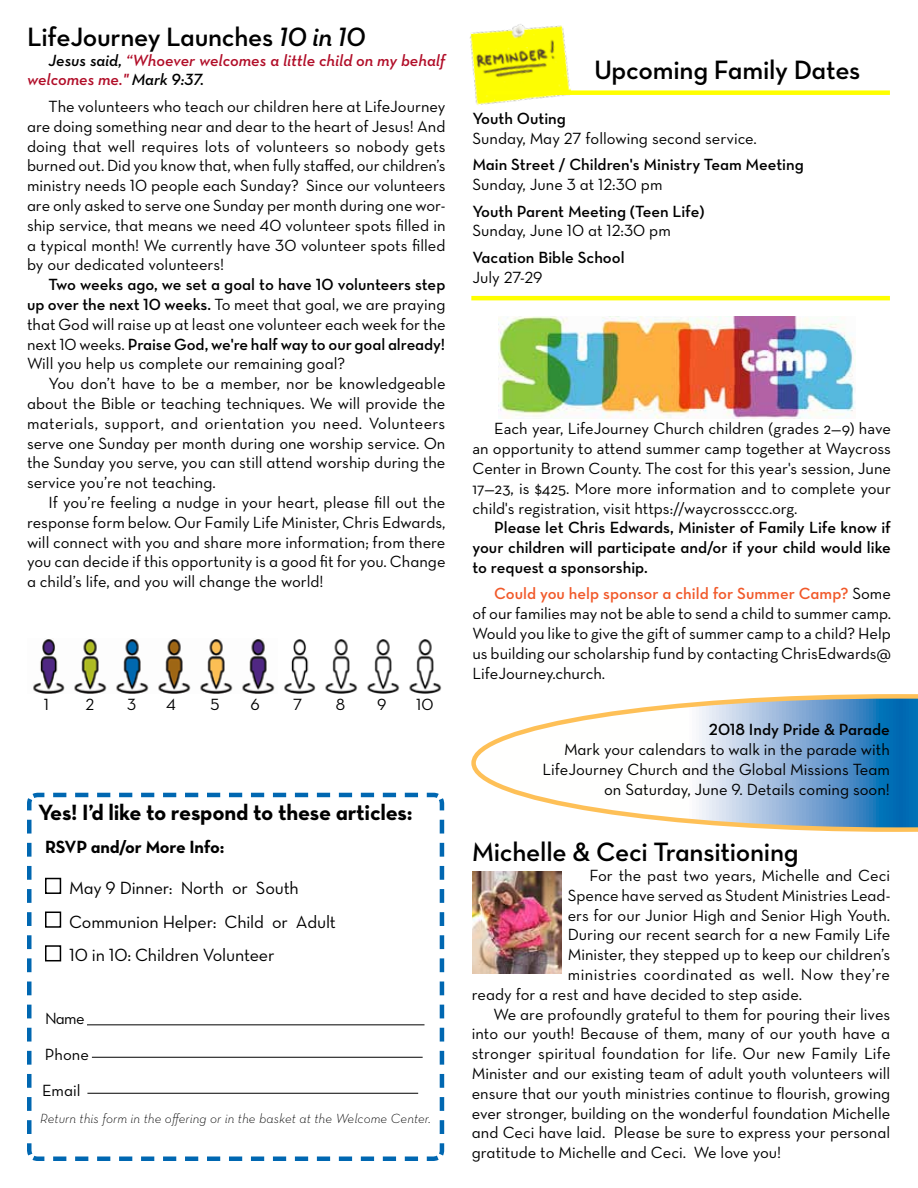
<style>
.page{position:relative;width:918px;height:1188px;background:#fff}
.page>*{position:absolute;margin:0;border:0;box-sizing:border-box;transform-origin:0 0}
.t1{font:27px "Neutra Text Demi Alt";letter-spacing:-.01em;color:#000}
.t2{font:22.5px "Neutra Text Bold Alt";letter-spacing:-.01em;color:#000}
.t3{font:18px/33.8px "Neutra Text Book Alt";letter-spacing:-.01em;color:#000}
.t4{font:18px "Neutra Text Bold Alt";letter-spacing:-.01em;color:#000}
.t5{font:16.5px/19.8px "Neutra Text Book Alt";color:#000}
.t6{font:16.5px/19.8px "Neutra Text";color:#000;text-align:justify}
.t7{font:16.5px/19.8px "Neutra Text Demi Alt";color:#000;text-align:justify}
.t8{font:16.5px/19.8px "Neutra Text Demi Italic Alt";color:#b10d28}
.t9{font:16.5px "Neutra Text Book Alt";letter-spacing:.02em;color:#000}
.t10{font:16.5px "Neutra Text Demi Alt";color:#f1592a}
.t11{font:16.5px "Neutra Text Book Alt";letter-spacing:.025em;color:#000}
.t12{font:13.5px "Neutra Text Light Italic Alt";letter-spacing:.005em;color:#000}
.s1{font-family:"Neutra Text Demi Italic Alt"}
.s2{color:#000}
.s3{font-family:"Neutra Text Demi Alt"}
.s4{font-family:"Neutra Text Book Alt"}
.s5{font-family:"Neutra Text";color:#000}
</style>
<div class="page">
<svg style="left:27px;top:792px;width:418px;height:369px"></svg>
<img style="left:499px;top:317px;width:356px;height:101px">
<img style="left:472px;top:872px;width:89px;height:101px">
<img style="left:33px;top:639px;width:367px;height:55px">
<img style="left:409px;top:639px;width:33px;height:55px">
<img style="left:469px;top:24px;width:102px;height:82px">
<div style="left:486px;top:90px;width:404px;height:5px;background:#ff0"></div>
<hr style="left:471px;top:296px;width:419px;height:4px;background:#ff0">
<svg style="left:471px;top:694px;width:447px;height:138px"></svg>
<h1 class="t1" style="left:27px;top:20px;width:340px">LifeJourney Launches <span class="s1">10 in 10</span></h1>
<p class="t8" style="left:27px;top:50px;width:420px;text-indent:22px"><span class="s2">Jesus said,</span> “Whoever welcomes a little child on my behalf welcomes me." <span class="s2">Mark 9:37.</span></p>
<p class="t5" style="left:27px;top:96px;width:420px;text-align:justify;text-indent:22px">The volunteers who teach our children here at LifeJourney are doing something near and dear to the heart of Jesus! And doing that well requires lots of volunteers so nobody gets burned out. Did you know that, when fully staffed, our children’s ministry needs 10 people each Sunday? Since our volunteers are only asked to serve one Sunday per month during one wor&shy;ship service, that means we need 40 volunteer spots filled in a typical month! We currently have 30 volunteer spots filled by our dedicated volunteers!</p>
<p class="t7" style="left:49px;top:274px;width:398px">Two weeks ago, we set a goal to have 10 volunteers step</p>
<p class="t5" style="left:27px;top:294px;width:420px"><span class="s3">up over the next 10 weeks.</span> To meet that goal, we are praying that God will raise up at least one volunteer each week for the</p>
<p class="t7" style="left:27px;top:334px;width:420px"><span class="s4">next 10 weeks.</span> Praise God, we're half way to our goal already!</p>
<p class="t5" style="left:27px;top:354px;width:320px">Will you help us complete our remaining goal?</p>
<p class="t5" style="left:49px;top:373px;width:399px">You don’t have to be a member, nor be knowledgeable</p>
<p class="t5" style="left:27px;top:393px;width:420px">about the Bible or teaching techniques. We will provide the</p>
<p class="t9" style="left:27px;top:413px;width:420px">materials, support, and orientation you need. Volunteers</p>
<p class="t5" style="left:27px;top:433px;width:420px">serve one Sunday per month during one worship service. On</p>
<p class="t5" style="left:27px;top:453px;width:420px">the Sunday you serve, you can still attend worship during the</p>
<p class="t5" style="left:27px;top:472px;width:190px">service you’re not teaching.</p>
<p class="t5" style="left:49px;top:492px;width:398px">If you’re feeling a nudge in your heart, please fill out the</p>
<p class="t5" style="left:27px;top:512px;width:420px">response form below. Our Family Life Minister, Chris Edwards,</p>
<p class="t5" style="left:27px;top:532px;width:420px">will connect with you and share more information; from there</p>
<p class="t5" style="left:27px;top:552px;width:420px">you can decide if this opportunity is a good fit for you. Change</p>
<p class="t5" style="left:27px;top:571px;width:298px">a child’s life, and you will change the world!</p>
<p class="t5" style="left:44px;top:695px;width:7px">1</p>
<p class="t5" style="left:85px;top:695px;width:10px">2</p>
<p class="t5" style="left:127px;top:695px;width:11px">3</p>
<p class="t5" style="left:166px;top:695px;width:11px">4</p>
<p class="t5" style="left:211px;top:695px;width:11px">5</p>
<p class="t5" style="left:251px;top:695px;width:11px">6</p>
<p class="t5" style="left:293px;top:695px;width:11px">7</p>
<p class="t5" style="left:336px;top:695px;width:11px">8</p>
<p class="t5" style="left:377px;top:695px;width:11px">9</p>
<p class="t5" style="left:416px;top:695px;width:19px">10</p>
<h2 class="t2" style="left:38px;top:798px;width:376px">Yes! I’d like to respond to these articles:</h2>
<p class="t4" style="left:45px;top:836px;width:181px">RSVP and/or More Info:</p>
<p class="t3" style="left:69px;top:871px;width:268px">May 9 Dinner: North or South<br>Communion Helper: Child or Adult<br>10 in 10: Children Volunteer</p>
<p class="t5" style="left:42px;top:1001px;width:48px;line-height:36px">Name<br>Phone<br>Email</p>
<p class="t12" style="left:40px;top:1110px;width:392px">Return this form in the offering or in the basket at the Welcome Center.</p>
<h1 class="t1" style="left:594px;top:54px;width:268px">Upcoming Family Dates</h1>
<p class="t7" style="left:472px;top:108px;width:95px">Youth Outing</p>
<p class="t5" style="left:472px;top:128px;width:286px">Sunday, May 27 following second service.</p>
<p class="t7" style="left:472px;top:154px;width:333px">Main Street / Children's Ministry Team Meeting</p>
<p class="t5" style="left:472px;top:174px;width:192px">Sunday, June 3 at 12:30 pm</p>
<p class="t7" style="left:472px;top:201px;width:234px">Youth Parent Meeting (Teen Life)</p>
<p class="t5" style="left:472px;top:221px;width:200px">Sunday, June 10 at 12:30 pm</p>
<p class="t7" style="left:472px;top:247px;width:154px">Vacation Bible School</p>
<p class="t5" style="left:472px;top:267px;width:72px">July 27-29</p>
<p class="t6" style="left:473px;top:419px;width:420px;text-indent:22px">Each year, LifeJourney Church children (grades 2—9) have an opportunity to attend summer camp together at Waycross Center in Brown County. The cost for this year's session, June 17—23, is $425. More more information and to complete your child's registration, visit https://waycrossccc.org.</p>
<p class="t7" style="left:473px;top:518px;width:420px;text-indent:22px">Please let Chris Edwards, Minister of Family Life know if your children will participate and/or if your child would like to request a sponsorship.</p>
<p class="t10" style="left:494px;top:584px;width:398px">Could you help sponsor a child for Summer Camp? <span class="s5">Some</span></p>
<p class="t6" style="left:473px;top:603px;width:420px">of our families may not be able to send a child to summer camp.<br>Would you like to give the gift of summer camp to a child? Help us building our scholarship fund by contacting ChrisEdwards@ LifeJourney.church.</p>
<p class="t7" style="left:709px;top:719px;width:182px">2018 Indy Pride &amp; Parade</p>
<p class="t5" style="left:543px;top:739px;width:349px;text-align:right">Mark your calendars to walk in the parade with<br>LifeJourney Church and the Global Missions Team on Saturday, June 9. Details coming soon!</p>
<h1 class="t1" style="left:472px;top:836px;width:328px">Michelle &amp; Ceci Transitioning</h1>
<p class="t5" style="left:589px;top:865px;width:302px">For the past two years, Michelle and Ceci</p>
<p class="t5" style="left:568px;top:885px;width:324px">Spence have served as Student Ministries Lead-</p>
<p class="t5" style="left:568px;top:905px;width:324px">ers for our Junior High and Senior High Youth.</p>
<p class="t5" style="left:568px;top:925px;width:324px">During our recent search for a new Family Life</p>
<p class="t5" style="left:568px;top:945px;width:324px">Minister, they stepped up to keep our children’s</p>
<p class="t11" style="left:568px;top:964px;width:324px">ministries coordinated as well. Now they’re</p>
<p class="t5" style="left:472px;top:984px;width:332px">ready for a rest and have decided to step aside.</p>
<p class="t5" style="left:493px;top:1004px;width:398px">We are profoundly grateful to them for pouring their lives</p>
<p class="t5" style="left:472px;top:1024px;width:420px">into our youth! Because of them, many of our youth have a</p>
<p class="t5" style="left:472px;top:1044px;width:420px">stronger spiritual foundation for life. Our new Family Life</p>
<p class="t5" style="left:472px;top:1063px;width:420px">Minister and our existing team of adult youth volunteers will</p>
<p class="t5" style="left:472px;top:1083px;width:420px">ensure that our youth ministries continue to flourish, growing</p>
<p class="t5" style="left:472px;top:1103px;width:420px">ever stronger, building on the wonderful foundation Michelle</p>
<p class="t5" style="left:472px;top:1123px;width:420px">and Ceci have laid. Please be sure to express your personal</p>
<p class="t5" style="left:472px;top:1143px;width:311px">gratitude to Michelle and Ceci. We love you!</p>
</div>
